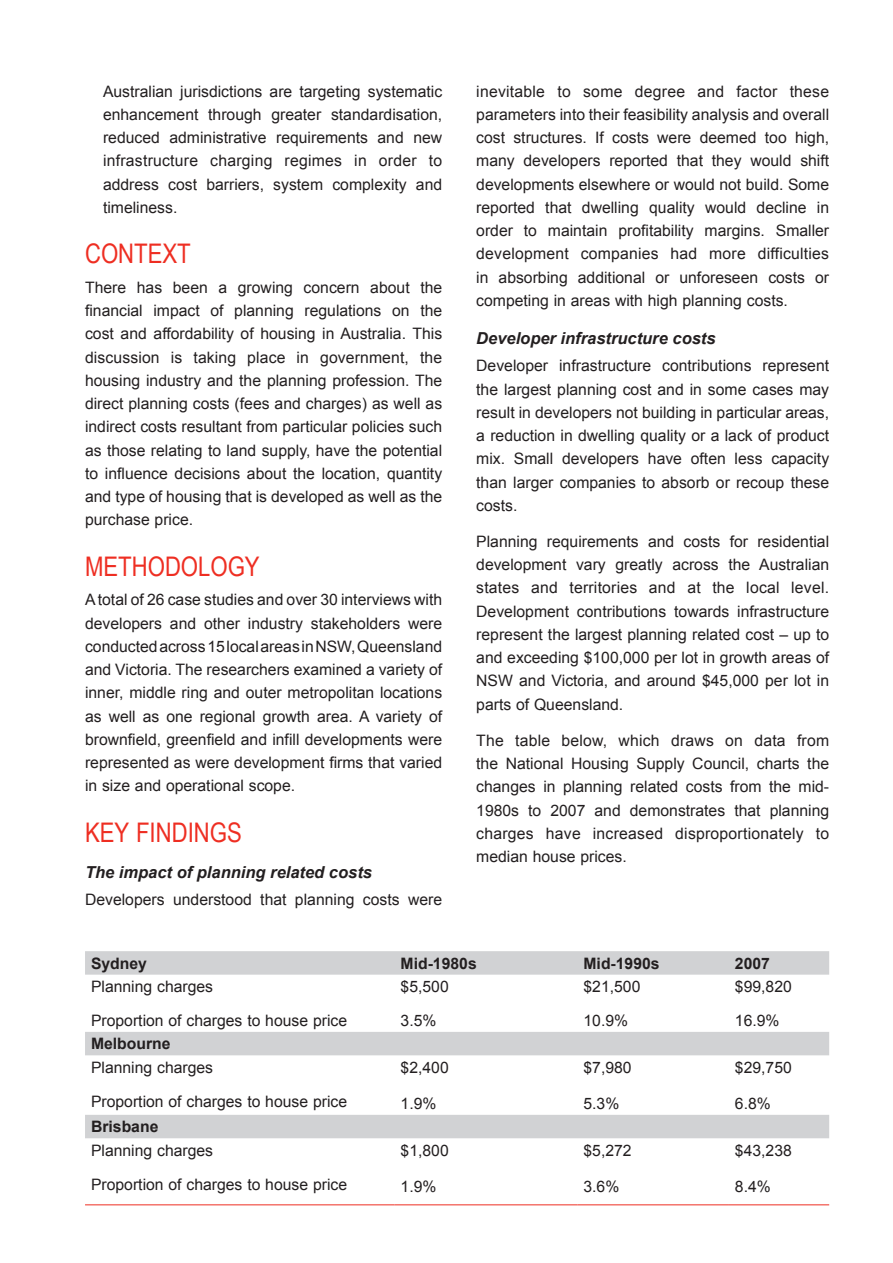
<style>
.page{position:relative;width:893px;height:1263px;background:#fff}
.page>*{position:absolute;margin:0;border:0;box-sizing:border-box;transform-origin:0 0}
.Section_Heading{font:27px "Arial Narrow";color:#ee2e22}
.Sub-Heading{font:italic 700 16.5px "Arial";color:#231f20}
.Body_Copy{font:15.75px/23.2px "Arial";color:#231f20;text-align:justify}
.Bullet_Point{font:15.75px/23.2px "Arial";color:#231f20;text-align:justify}
.Body_Copy-2{font:700 15.75px "Arial";color:#231f20}
</style>
<div class="page">
<svg style="left:85px;top:951px;width:744px;height:187px"></svg>
<hr style="left:85px;top:1204px;width:310px;height:1px;background:#ee2e22">
<hr style="left:395px;top:1204px;width:182px;height:1px;background:#ee2e22">
<hr style="left:577px;top:1204px;width:152px;height:1px;background:#ee2e22">
<hr style="left:729px;top:1204px;width:100px;height:1px;background:#ee2e22">
<p class="Bullet_Point" style="left:103px;top:80px;width:341px">Australian jurisdictions are targeting systematic enhancement through greater standardisation, reduced administrative requirements and new infrastructure charging regimes in order to address cost barriers, system complexity and timeliness.</p>
<p class="Section_Heading" style="left:85px;top:234px;width:107px">CONTEXT</p>
<p class="Body_Copy" style="left:85px;top:276px;width:359px">There has been a growing concern about the financial impact of planning regulations on the cost and affordability of housing in Australia. This discussion is taking place in government, the housing industry and the planning profession. The direct planning costs (fees and charges) as well as indirect costs resultant from particular policies such as those relating to land supply, have the potential to influence decisions about the location, quantity and type of housing that is developed as well as the purchase price.</p>
<p class="Section_Heading" style="left:85px;top:546px;width:176px">METHODOLOGY</p>
<p class="Body_Copy" style="left:85px;top:588px;width:359px">Atotal of 26 case studies and over 30 interviews with developers and other industry stakeholders were conductedacross15localareasinNSW,Queensland and Victoria. The researchers examined a variety of inner, middle ring and outer metropolitan locations as well as one regional growth area. A variety of brownfield, greenfield and infill developments were represented as were development firms that varied in size and operational scope.</p>
<p class="Section_Heading" style="left:85px;top:812px;width:79px">KEY FINDINGS</p>
<p class="Sub-Heading" style="left:85px;top:861px;width:288px">The impact of planning related costs</p>
<p class="Body_Copy" style="left:85px;top:888px;width:359px">Developers understood that planning costs were</p>
<p class="Body_Copy" style="left:476px;top:80px;width:354px">inevitable to some degree and factor these parameters into their feasibility analysis and overall cost structures. If costs were deemed too high, many developers reported that they would shift developments elsewhere or would not build. Some reported that dwelling quality would decline in order to maintain profitability margins. Smaller development companies had more difficulties in absorbing additional or unforeseen costs or competing in areas with high planning costs.</p>
<p class="Sub-Heading" style="left:476px;top:327px;width:241px">Developer infrastructure costs</p>
<p class="Body_Copy" style="left:476px;top:354px;width:354px">Developer infrastructure contributions represent the largest planning cost and in some cases may result in developers not building in particular areas, a reduction in dwelling quality or a lack of product mix. Small developers have often less capacity than larger companies to absorb or recoup these costs.</p>
<p class="Body_Copy" style="left:476px;top:530px;width:354px">Planning requirements and costs for residential development vary greatly across the Australian states and territories and at the local level.<br>Development contributions towards infrastructure represent the largest planning related cost – up to and exceeding $100,000 per lot in growth areas of NSW and Victoria, and around $45,000 per lot in parts of Queensland.</p>
<p class="Body_Copy" style="left:476px;top:729px;width:354px">The table below, which draws on data from the National Housing Supply Council, charts the changes in planning related costs from the mid-1980s to 2007 and demonstrates that planning charges have increased disproportionately to median house prices.</p>
<p class="Body_Copy-2" style="left:91px;top:953px;width:58px">Sydney</p>
<p class="Body_Copy-2" style="left:401px;top:953px;width:78px">Mid-1980s</p>
<p class="Body_Copy-2" style="left:583px;top:953px;width:78px">Mid-1990s</p>
<p class="Body_Copy-2" style="left:735px;top:953px;width:37px">2007</p>
<p class="Body_Copy" style="left:91px;top:975px;width:124px">Planning charges</p>
<p class="Body_Copy" style="left:91px;top:1009px;width:258px">Proportion of charges to house price</p>
<p class="Body_Copy" style="left:401px;top:975px;width:50px">$5,500</p>
<p class="Body_Copy" style="left:401px;top:1009px;width:37px">3.5%</p>
<p class="Body_Copy" style="left:583px;top:975px;width:58px">$21,500</p>
<p class="Body_Copy" style="left:583px;top:1009px;width:46px">10.9%</p>
<p class="Body_Copy" style="left:735px;top:975px;width:58px">$99,820</p>
<p class="Body_Copy" style="left:735px;top:1009px;width:46px">16.9%</p>
<p class="Body_Copy-2" style="left:91px;top:1033px;width:81px">Melbourne</p>
<p class="Body_Copy" style="left:91px;top:1056px;width:124px">Planning charges</p>
<p class="Body_Copy" style="left:91px;top:1089px;width:258px">Proportion of charges to house price</p>
<p class="Body_Copy-2" style="left:91px;top:1116px;width:69px">Brisbane</p>
<p class="Body_Copy" style="left:91px;top:1139px;width:124px">Planning charges</p>
<p class="Body_Copy" style="left:91px;top:1172px;width:258px">Proportion of charges to house price</p>
<p class="Body_Copy" style="left:401px;top:1056px;width:50px">$2,400</p>
<p class="Body_Copy" style="left:401px;top:1092px;width:37px">1.9%</p>
<p class="Body_Copy" style="left:401px;top:1139px;width:50px">$1,800</p>
<p class="Body_Copy" style="left:401px;top:1175px;width:37px">1.9%</p>
<p class="Body_Copy" style="left:583px;top:1056px;width:50px">$7,980</p>
<p class="Body_Copy" style="left:583px;top:1092px;width:37px">5.3%</p>
<p class="Body_Copy" style="left:583px;top:1139px;width:50px">$5,272</p>
<p class="Body_Copy" style="left:583px;top:1175px;width:37px">3.6%</p>
<p class="Body_Copy" style="left:735px;top:1056px;width:58px">$29,750</p>
<p class="Body_Copy" style="left:735px;top:1092px;width:37px">6.8%</p>
<p class="Body_Copy" style="left:735px;top:1139px;width:58px">$43,238</p>
<p class="Body_Copy" style="left:735px;top:1175px;width:37px">8.4%</p>
</div>
